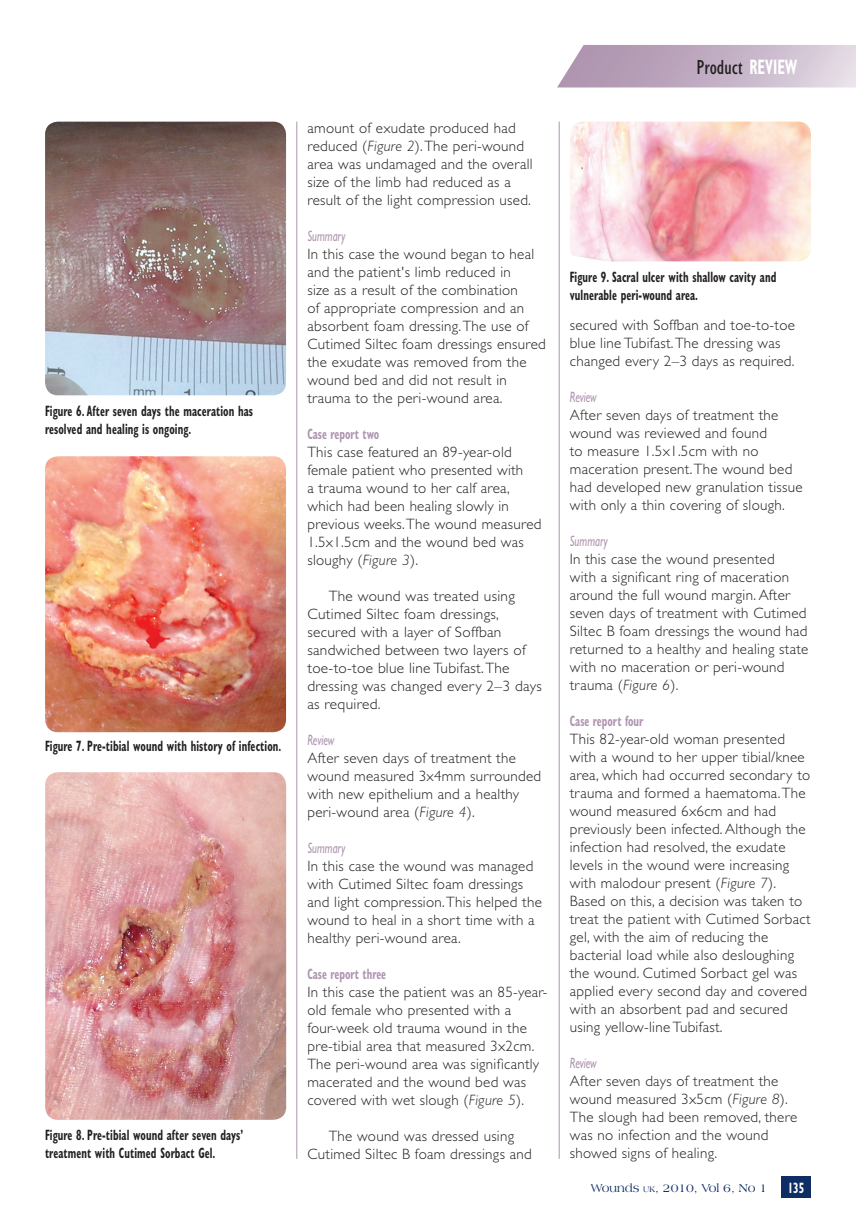
<style>
.page{position:relative;width:856px;height:1226px;background:#fff}
.page>*{position:absolute;margin:0;border:0;box-sizing:border-box;transform-origin:0 0}
.t1{font:condensed 21px "Gill Sans";color:#231f20}
.Bodytext{font:300 15px/18px "Gill Sans";letter-spacing:.02em;color:#231f20}
.t2{font:700 condensed 15px/18px "Gill Sans";letter-spacing:.01em;color:#231f20;scale:.7 1}
.B_Header{font:700 condensed 15px "Gill Sans";color:#ae94af;scale:.7 1}
.B_Header-2{font:italic 15px "Gill Sans";color:#ae94af;scale:.7 1}
.t3{font:700 condensed 15px "Gill Sans";color:#fff;scale:.7 1}
.t4{font:12px "Americana BT";color:#0f2d65}
.s1{font-style:italic}
.s2{font-weight:700;color:#fff}
.s3{font-size:8.4px}
</style>
<div class="page">
<svg style="left:557px;top:45px;width:298px;height:42px;background:#c6b4c8"></svg>
<div style="left:781px;top:1176px;width:29px;height:21px;background:#0f2d65"></div>
<hr style="left:296px;top:122px;width:1px;height:1036px;background:#ae94af">
<hr style="left:559px;top:122px;width:1px;height:1036px;background:#ae94af">
<img style="left:45px;top:122px;width:241px;height:273px">
<img style="left:45px;top:456px;width:241px;height:276px">
<img style="left:45px;top:772px;width:241px;height:347px">
<img style="left:570px;top:122px;width:240px;height:139px">
<p class="t2" style="left:45px;top:401px;width:298px">Figure 6. After seven days the maceration has resolved and healing is ongoing.</p>
<p class="t2" style="left:45px;top:736px;width:339px">Figure 7. Pre-tibial wound with history of infection.</p>
<p class="t2" style="left:45px;top:1125px;width:285px">Figure 8. Pre-tibial wound after seven days’ treatment with Cutimed Sorbact Gel.</p>
<p class="Bodytext" style="left:307px;top:119px;width:227px">amount of exudate produced had reduced (<span class="s1">Figure 2</span>). The peri-wound area was undamaged and the overall size of the limb had reduced as a result of the light compression used.</p>
<p class="B_Header-2" style="left:307px;top:227px;width:56px">Summary</p>
<p class="Bodytext" style="left:307px;top:245px;width:240px">In this case the wound began to heal and the patient's limb reduced in<br>size as a result of the combination<br>of appropriate compression and an absorbent foam dressing. The use of Cutimed Siltec foam dressings ensured the exudate was removed from the wound bed and did not result in trauma to the peri-wound area.</p>
<p class="B_Header" style="left:307px;top:424px;width:104px">Case report two</p>
<p class="Bodytext" style="left:307px;top:443px;width:235px">This case featured an 89-year-old female patient who presented with<br>a trauma wound to her calf area, which had been healing slowly in previous weeks. The wound measured<br>1.5x1.5cm and the wound bed was sloughy (<span class="s1">Figure 3</span>).</p>
<p class="Bodytext" style="left:307px;top:587px;width:236px;text-indent:21px">The wound was treated using<br>Cutimed Siltec foam dressings, secured with a layer of Soffban sandwiched between two layers of toe-to-toe blue line Tubifast. The dressing was changed every 2–3 days as required.</p>
<p class="B_Header-2" style="left:307px;top:731px;width:40px">Review</p>
<p class="Bodytext" style="left:307px;top:749px;width:235px">After seven days of treatment the wound measured 3x4mm surrounded with new epithelium and a healthy peri-wound area (<span class="s1">Figure 4</span>).</p>
<p class="B_Header-2" style="left:307px;top:839px;width:56px">Summary</p>
<p class="Bodytext" style="left:307px;top:857px;width:236px">In this case the wound was managed with Cutimed Siltec foam dressings and light compression. This helped the wound to heal in a short time with a healthy peri-wound area.</p>
<p class="B_Header" style="left:307px;top:964px;width:114px">Case report three</p>
<p class="Bodytext" style="left:307px;top:983px;width:241px">In this case the patient was an 85-year&shy;old female who presented with a four-week old trauma wound in the pre-tibial area that measured 3x2cm.<br>The peri-wound area was significantly macerated and the wound bed was covered with wet slough (<span class="s1">Figure 5</span>).</p>
<p class="Bodytext" style="left:307px;top:1127px;width:226px;text-align:center">The wound was dressed using<br>Cutimed Siltec B foam dressings and</p>
<p class="t1" style="left:696px;top:55px;width:102px">Product <span class="s2">REVIEW</span></p>
<p class="t2" style="left:569px;top:267px;width:296px">Figure 9. Sacral ulcer with shallow cavity and vulnerable peri-wound area.</p>
<p class="Bodytext" style="left:569px;top:316px;width:227px">secured with Soffban and toe-to-toe blue line Tubifast. The dressing was changed every 2–3 days as required.</p>
<p class="B_Header-2" style="left:569px;top:388px;width:40px">Review</p>
<p class="Bodytext" style="left:569px;top:406px;width:234px">After seven days of treatment the wound was reviewed and found<br>to measure 1.5x1.5cm with no maceration present. The wound bed had developed new granulation tissue with only a thin covering of slough.</p>
<p class="B_Header-2" style="left:569px;top:532px;width:56px">Summary</p>
<p class="Bodytext" style="left:569px;top:550px;width:240px">In this case the wound presented<br>with a significant ring of maceration around the full wound margin. After seven days of treatment with Cutimed Siltec B foam dressings the wound had returned to a healthy and healing state with no maceration or peri-wound trauma (<span class="s1">Figure 6</span>).</p>
<p class="B_Header" style="left:569px;top:712px;width:106px">Case report four</p>
<p class="Bodytext" style="left:569px;top:730px;width:242px">This 82-year-old woman presented with a wound to her upper tibial/knee area, which had occurred secondary to trauma and formed a haematoma. The wound measured 6x6cm and had previously been infected. Although the infection had resolved, the exudate levels in the wound were increasing with malodour present (<span class="s1">Figure 7</span>).<br>Based on this, a decision was taken to treat the patient with Cutimed Sorbact gel, with the aim of reducing the bacterial load while also desloughing the wound. Cutimed Sorbact gel was applied every second day and covered with an absorbent pad and secured using yellow-line Tubifast.</p>
<p class="B_Header-2" style="left:569px;top:1054px;width:40px">Review</p>
<p class="Bodytext" style="left:569px;top:1072px;width:229px">After seven days of treatment the wound measured 3x5cm (<span class="s1">Figure 8</span>).<br>The slough had been removed, there was no infection and the wound showed signs of healing.</p>
<p class="t4" style="left:590px;top:1180px;width:178px">Wounds <span class="s3">uk</span>, 2010, Vol 6, No 1</p>
<p class="t3" style="left:787px;top:1178px;width:25px">135</p>
</div>
